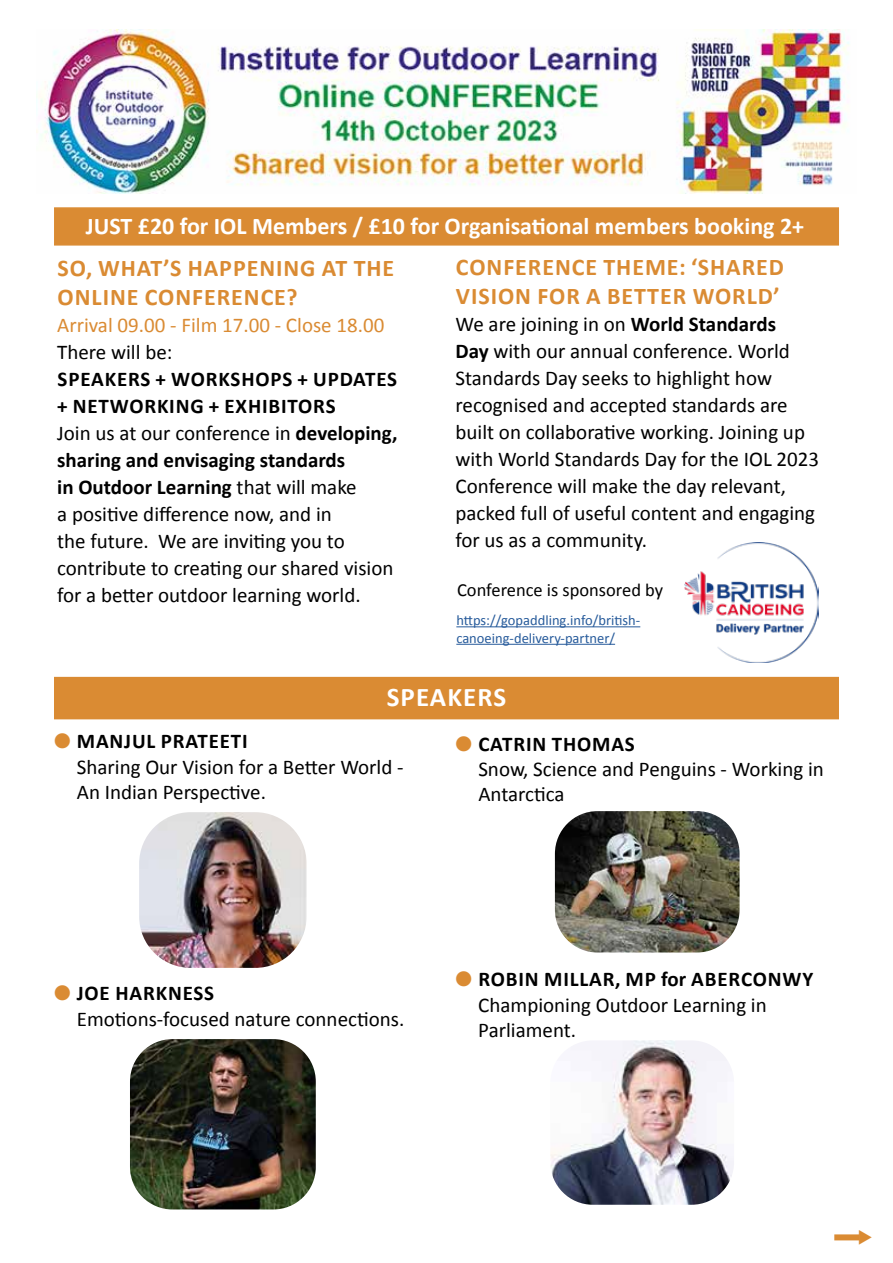
<style>
.page{position:relative;width:893px;height:1263px;background:#fff}
.page>*{position:absolute;margin:0;border:0;box-sizing:border-box;transform-origin:0 0}
.t1{font:700 27px "Calibri";letter-spacing:.04em;color:#fff}
.t2{font:700 24px/28.8px "Calibri";letter-spacing:.04em;color:#da8b33}
.t3{font:700 24px "Calibri";color:#fff}
.t4{font:21px/27px "Calibri";color:#000}
.t5{font:21px "Calibri";color:#da8b33}
.t6{font:18.45px "Calibri";color:#000}
.t7{font:14.55px/17.4px "Calibri";color:#275b9b}
.s1{font-weight:700}
.s2{color:#da8b33}
</style>
<div class="page">
<div style="left:54px;top:677px;width:785px;height:42px;background:#da8b33"></div>
<img style="left:37px;top:30px;width:812px;height:163px">
<img style="left:130px;top:1039px;width:186px;height:170px">
<img style="left:555px;top:811px;width:185px;height:141px">
<img style="left:550px;top:1040px;width:184px;height:165px">
<img style="left:139px;top:812px;width:168px;height:156px">
<img style="left:685px;top:543px;width:134px;height:120px">
<hr style="left:456px;top:626px;width:184px;height:1px;background:#275b9b">
<hr style="left:456px;top:644px;width:159px;height:1px;background:#275b9b">
<div style="left:54px;top:207px;width:785px;height:39px;background:#da8b33;border:2px solid #da8b33"></div>
<div style="left:834px;top:1234px;width:26px;height:6px;background:#da8b33"></div>
<svg style="left:853px;top:1234px;width:7px;height:7px"></svg>
<p class="t3" style="left:86px;top:209px;width:720px">JUST £20 for IOL Members / £10 for Organisational members booking 2+</p>
<p class="t2" style="left:58px;top:253px;width:338px">SO, WHAT’S HAPPENING AT THE<br>ONLINE CONFERENCE?</p>
<p class="t5" style="left:57px;top:311px;width:329px">Arrival 09.00 - Film 17.00 - Close 18.00</p>
<p class="t4" style="left:57px;top:338px;width:117px">There will be:</p>
<p class="t4" style="left:57px;top:365px;width:342px"><span class="s1">SPEAKERS + WORKSHOPS + UPDATES + NETWORKING + EXHIBITORS<br></span>Join us at our conference in <span class="s1">developing, sharing and envisaging standards<br>in Outdoor Learning</span> that will make<br>a positive difference now, and in<br>the future. We are inviting you to contribute to creating our shared vision for a better outdoor learning world.</p>
<p class="t2" style="left:456px;top:252px;width:329px">CONFERENCE THEME: ‘SHARED<br>VISION FOR A BETTER WORLD’</p>
<p class="t4" style="left:455px;top:310px;width:365px">We are joining in on <span class="s1">World Standards<br>Day</span> with our annual conference. World Standards Day seeks to highlight how recognised and accepted standards are built on collaborative working. Joining up with World Standards Day for the IOL 2023<br>Conference will make the day relevant, packed full of useful content and engaging for us as a community.</p>
<p class="t6" style="left:457px;top:577px;width:208px">Conference is sponsored by</p>
<p class="t7" style="left:456px;top:611px;width:185px">https://gopaddling.info/british&shy;canoeing-delivery-partner/</p>
<p class="t1" style="left:387px;top:678px;width:121px">SPEAKERS</p>
<p class="t4" style="left:77px;top:728px;width:328px;line-height:25.2px;text-indent:-23px"><span class="s2">●</span> <span class="s1">MANJUL PRATEETI<br></span>Sharing Our Vision for a Better World -<br>An Indian Perspective.</p>
<p class="t4" style="left:478px;top:731px;width:347px;line-height:25.2px;text-indent:-23px"><span class="s2">●</span> <span class="s1">CATRIN THOMAS<br></span>Snow, Science and Penguins - Working in<br>Antarctica</p>
<p class="t4" style="left:77px;top:980px;width:329px;line-height:25.2px;text-indent:-23px"><span class="s2">●</span> <span class="s1">JOE HARKNESS<br></span>Emotions-focused nature connections.</p>
<p class="t4" style="left:478px;top:966px;width:336px;line-height:25.2px;text-indent:-23px"><span class="s2">●</span> <span class="s1">ROBIN MILLAR, MP for ABERCONWY<br></span>Championing Outdoor Learning in<br>Parliament.</p>
</div>
